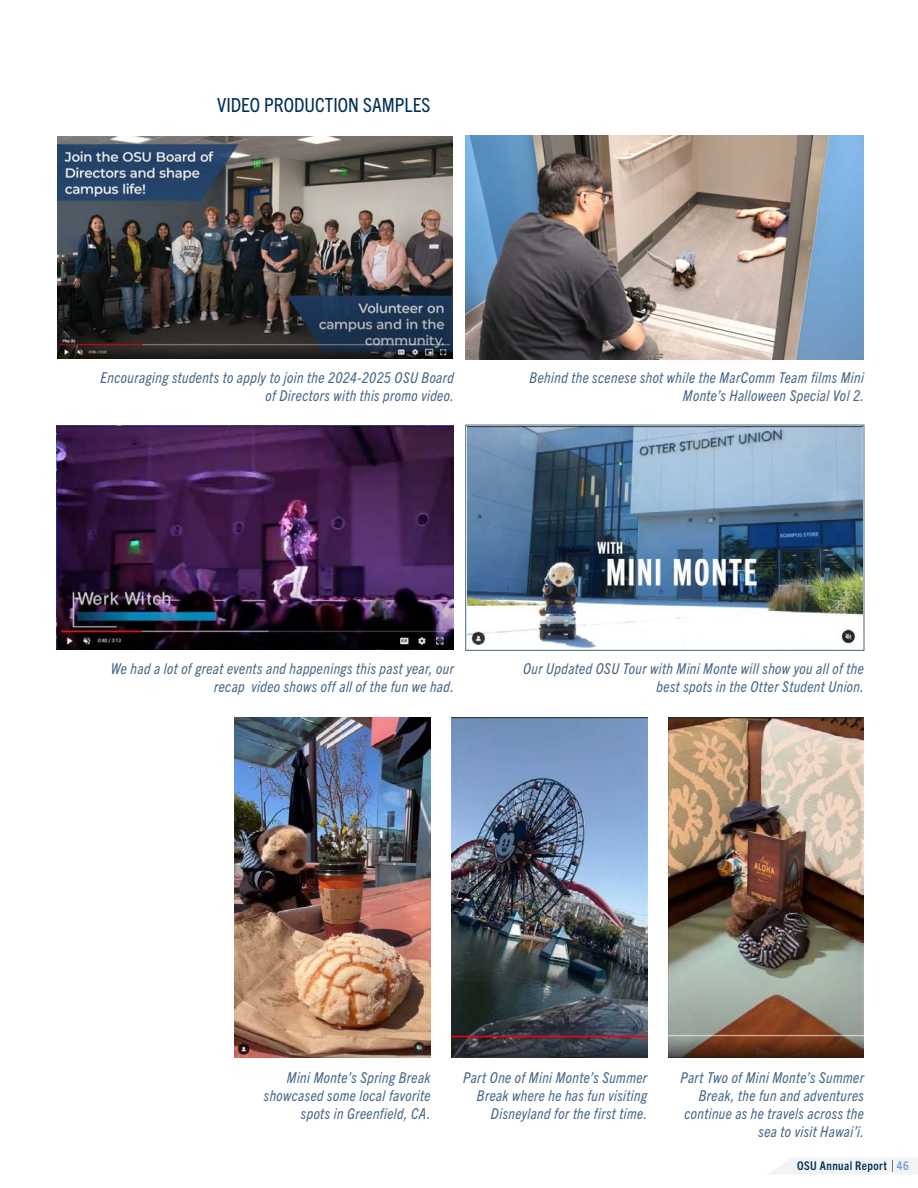
<style>
.page{position:relative;width:918px;height:1188px;background:#fff}
.page>*{position:absolute;margin:0;border:0;box-sizing:border-box;transform-origin:0 0}
.t1{font:condensed 19.5px "Trade Gothic Next LT Pro";letter-spacing:.005em;color:#003057}
.t2{font:italic condensed 15px/18px "Trade Gothic Next LT Pro";letter-spacing:.025em;color:#456785;text-align:right}
.t3{font:700 condensed 12px "Trade Gothic Next LT Pro";letter-spacing:.035em;color:#003057}
.s1{color:#71a1d2}
</style>
<div class="page">
<svg style="left:769px;top:1158px;width:149px;height:16px"></svg>
<img style="left:56px;top:425px;width:397px;height:224px">
<img style="left:466px;top:136px;width:398px;height:224px">
<img style="left:668px;top:717px;width:196px;height:341px">
<img style="left:57px;top:136px;width:396px;height:223px">
<img style="left:452px;top:717px;width:195px;height:341px">
<img style="left:235px;top:717px;width:195px;height:341px">
<img style="left:468px;top:427px;width:394px;height:222px">
<div style="left:466px;top:425px;width:398px;height:226px;border:1px solid #456785"></div>
<p class="t1" style="left:217px;top:91px;width:215px">VIDEO PRODUCTION SAMPLES</p>
<p class="t2" style="left:101px;top:368px;width:355px">Encouraging students to apply to join the 2024-2025 OSU Board of Directors with this promo video.</p>
<p class="t2" style="left:530px;top:368px;width:336px">Behind the scenese shot while the MarComm Team films Mini<br>Monte’s Halloween Special Vol 2.</p>
<p class="t2" style="left:111px;top:659px;width:345px">We had a lot of great events and happenings this past year, our recap video shows off all of the fun we had.</p>
<p class="t2" style="left:523px;top:659px;width:342px">Our Updated OSU Tour with Mini Monte will show you all of the best spots in the Otter Student Union.</p>
<p class="t2" style="left:264px;top:1067px;width:168px">Mini Monte’s Spring Break showcased some local favorite spots in Greenfield, CA.</p>
<p class="t2" style="left:463px;top:1067px;width:186px">Part One of Mini Monte’s Summer<br>Break where he has fun visiting<br>Disneyland for the first time.</p>
<p class="t2" style="left:680px;top:1067px;width:185px">Part Two of Mini Monte’s Summer<br>Break, the fun and adventures continue as he travels across the sea to visit Hawai’i.</p>
<p class="t3" style="left:797px;top:1158px;width:113px">OSU Annual Report <span class="s1">46</span></p>
</div>
